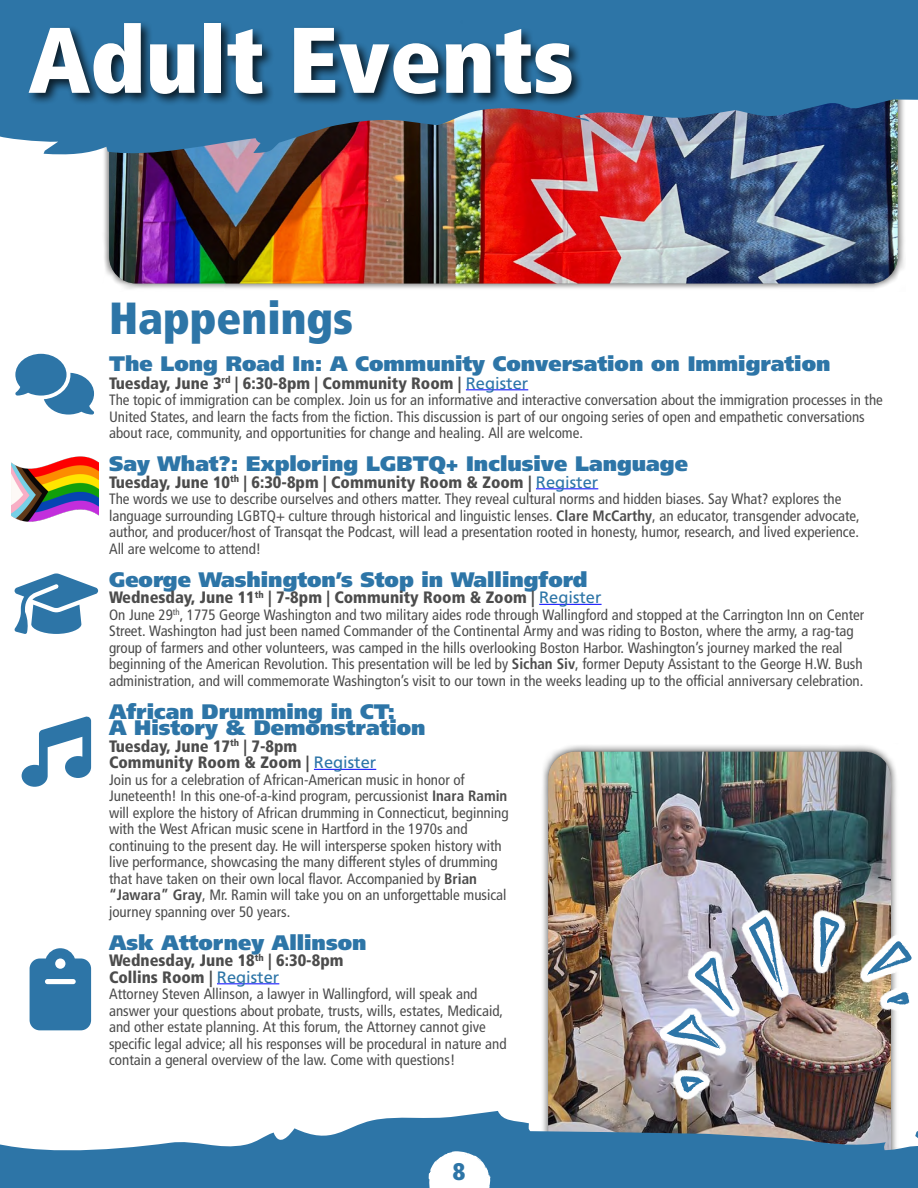
<style>
.page{position:relative;width:918px;height:1188px;background:#fff}
.page>*{position:absolute;margin:0;border:0;box-sizing:border-box;transform-origin:0 0}
.t1{font:93px "Frutiger LT 87 X Blk Cn";color:#fff}
.t2{font:45px "Frutiger LT 87 X Blk Cn";color:#2d75a7}
.t3{font:24px "Frutiger LT 87 X Blk Cn";color:#2d75a7}
.t4{font:21px/16.5px "Frutiger LT 95 Ult Blk";color:#2d75a7}
.t5{font:16.5px/16.5px "Frutiger LT 77 Blk Cn";color:#4c4c4c}
.t6{font:15px/16.5px "Frutiger LT 57 Cn";color:#4c4c4c}
.s1{font-family:"Frutiger LT 55 Rm";color:#2d75a7}
.s2{font-family:"Frutiger LT 67 Bd Cn"}
</style>
<div class="page">
<hr style="left:466px;top:389px;width:62px;height:1px;background:#00f">
<hr style="left:536px;top:488px;width:62px;height:1px;background:#00f">
<hr style="left:539px;top:604px;width:63px;height:1px;background:#00f">
<hr style="left:314px;top:769px;width:62px;height:1px;background:#00f">
<hr style="left:217px;top:983px;width:62px;height:1px;background:#00f">
<div style="left:101px;top:0;width:805px;height:292px;background:#000;opacity:.75"></div>
<img style="left:109px;top:158px;width:789px;height:126px">
<div style="left:540px;top:744px;width:359px;height:444px;background:#000;opacity:.75"></div>
<img style="left:548px;top:752px;width:343px;height:359px">
<svg style="left:0;top:1111px;width:918px;height:77px;fill:#2d75a7"></svg>
<img style="left:0;top:0;width:918px;height:158px">
<svg style="left:429px;top:1151px;width:62px;height:37px"></svg>
<svg style="left:22px;top:716px;width:69px;height:71px"></svg>
<div style="left:26px;top:20px;width:558px;height:87px;background:#000;opacity:.75"></div>
<svg style="left:14px;top:573px;width:84px;height:61px"></svg>
<img style="left:11px;top:456px;width:87px;height:66px">
<svg style="left:15px;top:354px;width:79px;height:61px"></svg>
<img style="left:636px;top:875px;width:274px;height:227px">
<svg style="left:666px;top:957px;width:68px;height:92px"></svg>
<svg style="left:749px;top:916px;width:33px;height:75px"></svg>
<svg style="left:820px;top:917px;width:19px;height:50px"></svg>
<svg style="left:867px;top:941px;width:45px;height:35px"></svg>
<svg style="left:680px;top:1076px;width:24px;height:17px"></svg>
<svg style="left:887px;top:992px;width:22px;height:13px"></svg>
<svg style="left:30px;top:948px;width:61px;height:82px;background:#4b89b3"></svg>
<h1 class="t1" style="left:28px;top:4px;width:547px">Adult Events</h1>
<h2 class="t2" style="left:109px;top:291px;width:246px">Happenings</h2>
<h3 class="t4" style="left:109px;top:355px;width:723px">The Long Road In: A Community Conversation on Immigration</h3>
<p class="t5" style="left:109px;top:375px;width:421px">Tuesday, June 3<sup>rd</sup> | 6:30-8pm | Community Room | <span class="s1">Register</span></p>
<p class="t6" style="left:109px;top:392px;width:775px">The topic of immigration can be complex. Join us for an informative and interactive conversation about the immigration processes in the<br>United States, and learn the facts from the fiction. This discussion is part of our ongoing series of open and empathetic conversations about race, community, and opportunities for change and healing. All are welcome.</p>
<h3 class="t4" style="left:109px;top:455px;width:580px">Say What?: Exploring LGBTQ+ Inclusive Language</h3>
<p class="t5" style="left:109px;top:474px;width:491px">Tuesday, June 10<sup>th</sup> | 6:30-8pm | Community Room &amp; Zoom | <span class="s1">Register</span></p>
<p class="t6" style="left:109px;top:491px;width:752px">The words we use to describe ourselves and others matter. They reveal cultural norms and hidden biases. Say What? explores the language surrounding LGBTQ+ culture through historical and linguistic lenses. <span class="s2">Clare McCarthy</span>, an educator, transgender advocate, author, and producer/host of Transqat the Podcast, will lead a presentation rooted in honesty, humor, research, and lived experience.<br>All are welcome to attend!</p>
<h3 class="t4" style="left:109px;top:571px;width:480px">George Washington’s Stop in Wallingford</h3>
<p class="t5" style="left:109px;top:589px;width:494px">Wednesday, June 11<sup>th</sup> | 7-8pm | Community Room &amp; Zoom | <span class="s1">Register</span></p>
<p class="t6" style="left:109px;top:606px;width:757px">On June 29<sup>th</sup>, 1775 George Washington and two military aides rode through Wallingford and stopped at the Carrington Inn on Center Street. Washington had just been named Commander of the Continental Army and was riding to Boston, where the army, a rag-tag group of farmers and other volunteers, was camped in the hills overlooking Boston Harbor. Washington’s journey marked the real beginning of the American Revolution. This presentation will be led by <span class="s2">Sichan Siv</span>, former Deputy Assistant to the George H.W. Bush administration, and will commemorate Washington’s visit to our town in the weeks leading up to the official anniversary celebration.</p>
<h3 class="t4" style="left:109px;top:703px;width:318px">African Drumming in CT:<br>A History &amp; Demonstration</h3>
<p class="t5" style="left:109px;top:738px;width:269px">Tuesday, June 17<sup>th</sup> | 7-8pm<br>Community Room &amp; Zoom | <span class="s1">Register</span></p>
<p class="t6" style="left:109px;top:771px;width:401px">Join us for a celebration of African-American music in honor of Juneteenth! In this one-of-a-kind program, percussionist <span class="s2">Inara Ramin </span>will explore the history of African drumming in Connecticut, beginning with the West African music scene in Hartford in the 1970s and continuing to the present day. He will intersperse spoken history with live performance, showcasing the many different styles of drumming that have taken on their own local flavor. Accompanied by <span class="s2">Brian “Jawara” Gray</span>, Mr. Ramin will take you on an unforgettable musical journey spanning over 50 years.</p>
<h3 class="t4" style="left:109px;top:934px;width:259px">Ask Attorney Allinson</h3>
<p class="t5" style="left:109px;top:952px;width:236px">Wednesday, June 18<sup>th</sup> | 6:30-8pm<br>Collins Room | <span class="s1">Register</span></p>
<p class="t6" style="left:109px;top:986px;width:399px">Attorney Steven Allinson, a lawyer in Wallingford, will speak and answer your questions about probate, trusts, wills, estates, Medicaid, and other estate planning. At this forum, the Attorney cannot give specific legal advice; all his responses will be procedural in nature and contain a general overview of the law. Come with questions!</p>
<h3 class="t3" style="left:453px;top:1157px;width:14px">8</h3>
</div>
